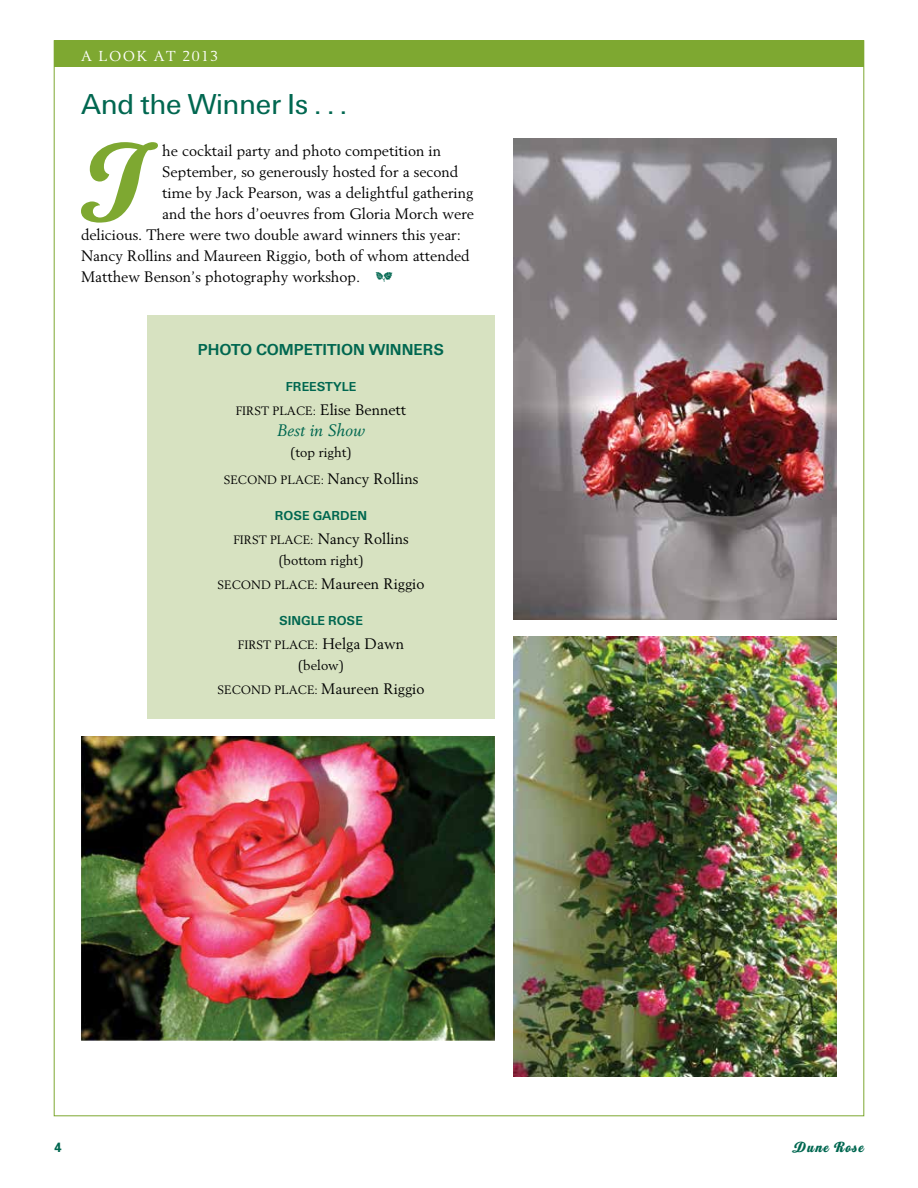
<style>
.page{position:relative;width:918px;height:1188px;background:#fff}
.page>*{position:absolute;margin:0;border:0;box-sizing:border-box;transform-origin:0 0}
.t1{font:106.2px "Home Run Script";color:#7ea831}
.t2{font:30px "U55";color:#006750}
.t3{font:16.5px "U65";color:#006750}
.t4{font:italic 16.5px "Berling";color:#006750}
.t5{font:15px "Berling";color:#000}
.t6{font:15px "Home Run Script";letter-spacing:.1em;color:#006750}
.t7{font:14.25px "Berling";letter-spacing:.1em;color:#fff}
.t8{font:13.5px "Berling";color:#000}
.t9{font:13.5px "U65";color:#006750}
.t10{font:700 13.5px "Univers";color:#006750}
.t11{font:12px "Berling";color:#000}
.s1{font-family:"Type Embellishments One Plain";color:#006750}
.s2{font-size:12px}
.s3{font-size:15px}
</style>
<div class="page">
<div style="left:54px;top:40px;width:810px;height:28px;background:#7ea831"></div>
<img style="left:513px;top:138px;width:324px;height:482px">
<img style="left:513px;top:636px;width:324px;height:441px">
<img style="left:81px;top:736px;width:414px;height:304px">
<div style="left:147px;top:316px;width:348px;height:403px;background:#d7e2c1"></div>
<p class="t7" style="left:81px;top:47px;width:139px">A LOOK AT 2013</p>
<h2 class="t2" style="left:81px;top:84px;width:267px">And the Winner Is . . .</h2>
<h1 class="t1" style="left:90px;top:118px;width:57px">T</h1>
<p class="t5" style="left:162px;top:141px;width:280px">he cocktail party and photo competition in</p>
<p class="t5" style="left:162px;top:162px;width:298px">September, so generously hosted for a second</p>
<p class="t5" style="left:162px;top:183px;width:313px">time by Jack Pearson, was a delightful gathering</p>
<p class="t5" style="left:162px;top:204px;width:313px">and the hors d’oeuvres from Gloria Morch were</p>
<p class="t5" style="left:81px;top:225px;width:382px">delicious. There were two double award winners this year:</p>
<p class="t5" style="left:81px;top:246px;width:390px">Nancy Rollins and Maureen Riggio, both of whom attended</p>
<p class="t5" style="left:81px;top:267px;width:314px">Matthew Benson’s photography workshop. <span class="s1">a</span></p>
<p class="t3" style="left:198px;top:338px;width:248px">PHOTO COMPETITION WINNERS</p>
<p class="t9" style="left:286px;top:377px;width:72px">FREESTYLE</p>
<p class="t5" style="left:236px;top:400px;width:172px"><span class="s2">FIRST PLACE:</span> Elise Bennett</p>
<p class="t4" style="left:277px;top:420px;width:89px">Best in Show</p>
<p class="t8" style="left:290px;top:444px;width:63px">(top right)</p>
<p class="t11" style="left:224px;top:472px;width:196px">SECOND PLACE: <span class="s3">Nancy Rollins</span></p>
<p class="t9" style="left:275px;top:506px;width:94px">ROSE GARDEN</p>
<p class="t5" style="left:233px;top:529px;width:177px"><span class="s2">FIRST PLACE:</span> Nancy Rollins</p>
<p class="t8" style="left:278px;top:552px;width:87px">(bottom right)</p>
<p class="t5" style="left:217px;top:574px;width:209px"><span class="s2">SECOND PLACE:</span> Maureen Riggio</p>
<p class="t9" style="left:279px;top:611px;width:85px">SINGLE ROSE</p>
<p class="t11" style="left:238px;top:637px;width:168px">FIRST PLACE: <span class="s3">Helga Dawn</span></p>
<p class="t8" style="left:298px;top:657px;width:48px">(below)</p>
<p class="t5" style="left:217px;top:679px;width:209px"><span class="s2">SECOND PLACE:</span> Maureen Riggio</p>
<p class="t10" style="left:54px;top:1139px;width:9px">4</p>
<p class="t6" style="left:793px;top:1138px;width:72px">Dune Rose</p>
</div>
